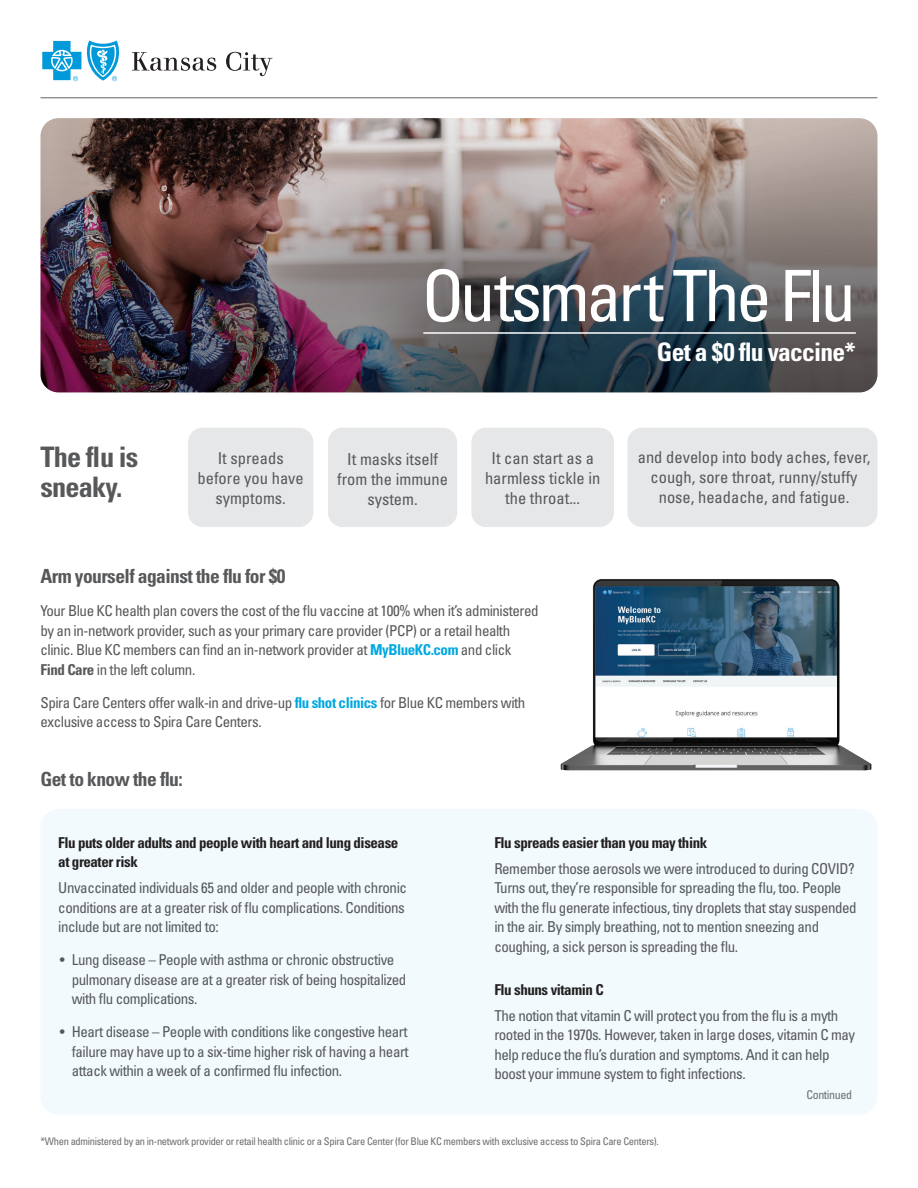
<style>
.page{position:relative;width:918px;height:1188px;background:#fff}
.page>*{position:absolute;margin:0;border:0;box-sizing:border-box;transform-origin:0 0}
.MG_H2{font:condensed 70.95px "Univers LT Std";letter-spacing:-.05em;color:#fff}
.Body{font:700 condensed 28.35px/29.7px "Univers LT Std";letter-spacing:-.03em;color:#57585a}
.Body-2{font:700 condensed 25.5px "Univers LT Std";letter-spacing:-.03em;color:#fff}
.Body-3{font:700 condensed 19.5px "Univers LT Std";letter-spacing:-.03em;color:#57585a}
.Body-4{font:condensed 16.5px/19.8px "Univers LT Std";color:#57585a;text-align:center}
.Body-5{font:condensed 15px/19.5px "Univers LT Std";letter-spacing:-.03em;color:#57585a}
.Body-6{font:700 condensed 15px/19.5px "Univers LT Std";letter-spacing:-.03em;color:#231f20}
.Body-7{font:condensed 12px "Univers LT Std";letter-spacing:-.03em;color:#6c6d70}
.Body-8{font:condensed 10.5px "Univers LT Std";letter-spacing:-.03em;color:#6c6d70}
.s1{font-weight:700;color:#00a8e0}
.s2{font-weight:700}
</style>
<div class="page">
<svg style="left:132px;top:52px;width:84px;height:19px"></svg>
<svg style="left:226px;top:52px;width:46px;height:24px"></svg>
<svg style="left:42px;top:41px;width:77px;height:40px"></svg>
<hr style="left:40px;top:97px;width:838px;height:1px;background:#636366">
<img style="left:40px;top:118px;width:838px;height:274px">
<hr style="left:423px;top:332px;width:433px;height:2px;background:#fff">
<img style="left:560px;top:579px;width:312px;height:192px">
<div style="left:188px;top:428px;width:125px;height:99px;background:#e6e7e8;border-radius:15px"></div>
<div style="left:328px;top:428px;width:129px;height:99px;background:#e6e7e8;border-radius:15px"></div>
<div style="left:471px;top:428px;width:143px;height:99px;background:#e6e7e8;border-radius:15px"></div>
<div style="left:627px;top:428px;width:251px;height:99px;background:#e6e7e8;border-radius:15px"></div>
<div style="left:40px;top:809px;width:838px;height:305px;background:#f2fafd;border-radius:18px"></div>
<p class="MG_H2" style="left:421px;top:251px;width:436px">Outsmart The Flu</p>
<p class="Body-2" style="left:657px;top:337px;width:200px">Get a $0 flu vaccine*</p>
<p class="Body" style="left:40px;top:442px;width:100px">The flu is sneaky.</p>
<p class="Body-4" style="left:198px;top:448px;width:108px">It spreads before you have symptoms.</p>
<p class="Body-4" style="left:337px;top:449px;width:112px">It masks itself from the immune system.</p>
<p class="Body-4" style="left:485px;top:448px;width:117px">It can start as a harmless tickle in the throat...</p>
<p class="Body-4" style="left:638px;top:447px;width:234px">and develop into body aches, fever, cough, sore throat, runny/stuffy nose, headache, and fatigue.</p>
<p class="Body-3" style="left:40px;top:564px;width:246px">Arm yourself against the flu for $0</p>
<p class="Body-5" style="left:40px;top:601px;width:500px">Your Blue KC health plan covers the cost of the flu vaccine at 100% when it’s administered by an in-network provider, such as your primary care provider (PCP) or a retail health clinic. Blue KC members can find an in-network provider at <span class="s1">MyBlueKC.com</span> and click <span class="s2">Find Care</span> in the left column.</p>
<p class="Body-5" style="left:40px;top:692px;width:486px">Spira Care Centers offer walk-in and drive-up <span class="s1">flu shot clinics</span> for Blue KC members with exclusive access to Spira Care Centers.</p>
<p class="Body-3" style="left:40px;top:768px;width:144px">Get to know the flu:</p>
<p class="Body-6" style="left:494px;top:832px;width:214px">Flu spreads easier than you may think</p>
<p class="Body-5" style="left:494px;top:859px;width:364px">Remember those aerosols we were introduced to during COVID?<br>Turns out, they’re responsible for spreading the flu, too. People with the flu generate infectious, tiny droplets that stay suspended in the air. By simply breathing, not to mention sneezing and coughing, a sick person is spreading the flu.</p>
<p class="Body-6" style="left:494px;top:979px;width:111px">Flu shuns vitamin C</p>
<p class="Body-5" style="left:494px;top:1006px;width:362px">The notion that vitamin C will protect you from the flu is a myth rooted in the 1970s. However, taken in large doses, vitamin C may help reduce the flu’s duration and symptoms. And it can help boost your immune system to fight infections.</p>
<p class="Body-7" style="left:806px;top:1088px;width:47px">Continued</p>
<p class="Body-8" style="left:40px;top:1135px;width:620px">*When administered by an in-network provider or retail health clinic or a Spira Care Center (for Blue KC members with exclusive access to Spira Care Centers).</p>
<p class="Body-6" style="left:58px;top:832px;width:342px">Flu puts older adults and people with heart and lung disease at greater risk</p>
<p class="Body-5" style="left:58px;top:878px;width:350px">Unvaccinated individuals 65 and older and people with chronic conditions are at a greater risk of flu complications. Conditions include but are not limited to:</p>
<p class="Body-5" style="left:72px;top:950px;width:336px;text-indent:-12px">• Lung disease – People with asthma or chronic obstructive pulmonary disease are at a greater risk of being hospitalized with flu complications.</p>
<p class="Body-5" style="left:72px;top:1022px;width:338px;text-align:justify;text-indent:-12px">• Heart disease – People with conditions like congestive heart failure may have up to a six-time higher risk of having a heart attack within a week of a confirmed flu infection.</p>
</div>
